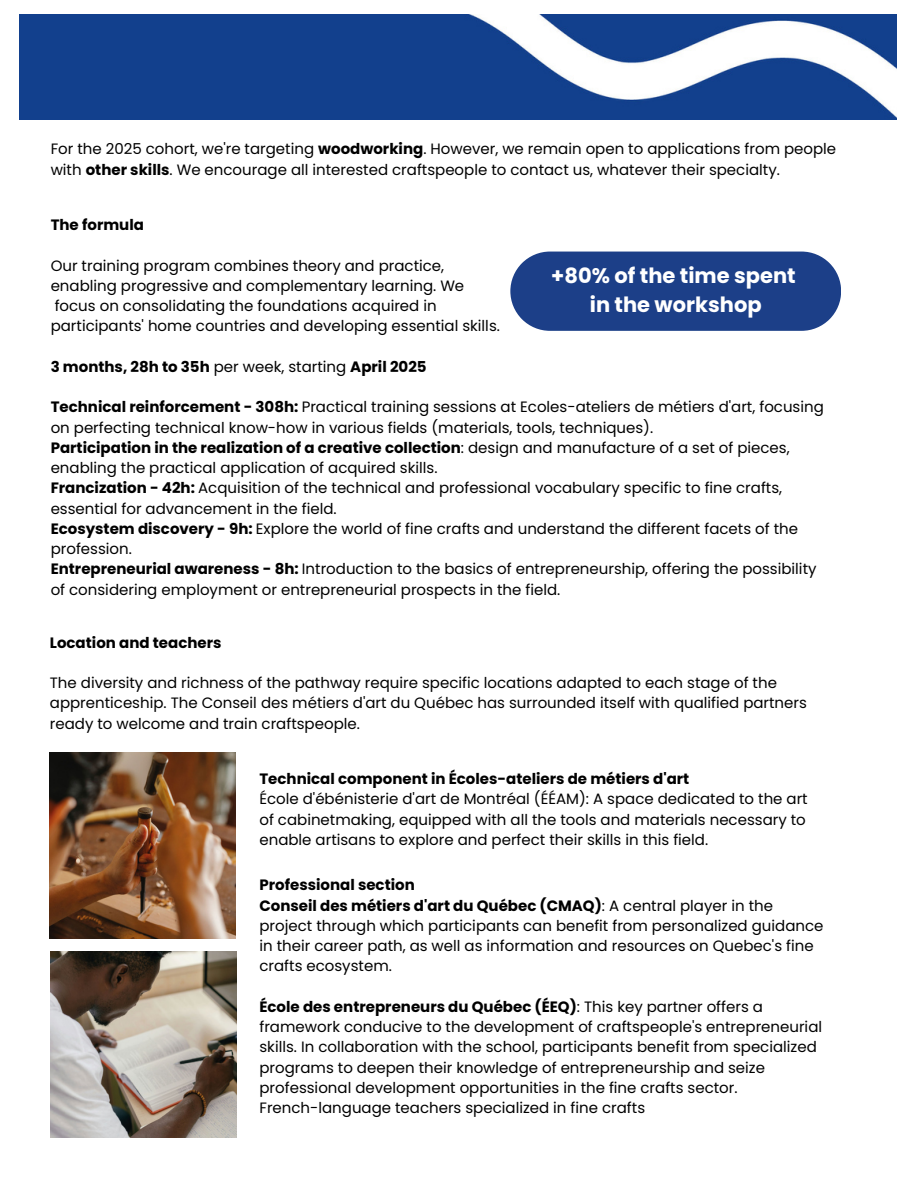
<style>
.page{position:relative;width:918px;height:1188px;background:#fff}
.page>*{position:absolute;margin:0;border:0;box-sizing:border-box;transform-origin:0 0}
.t1{font:700 21px/29.2px "Poppins";color:#fff;text-align:center}
.t2{font:15px/20.2px "Poppins";color:#000}
.t3{font:700 15px "Poppins";color:#000}
.s1{font-weight:700}
.s2{font-weight:400}
</style>
<div class="page">
<img style="left:19px;top:14px;width:878px;height:106px">
<img style="left:50px;top:753px;width:186px;height:186px">
<img style="left:51px;top:952px;width:185px;height:186px">
<div style="left:510px;top:252px;width:331px;height:79px;background:#1c3f88"></div>
<p class="t2" style="left:51px;top:139px;width:787px">For the 2025 cohort, we're targeting <span class="s1">woodworking</span>. However, we remain open to applications from people with <span class="s1">other skills</span>. We encourage all interested craftspeople to contact us, whatever their specialty.</p>
<p class="t3" style="left:51px;top:214px;width:95px">The formula</p>
<p class="t2" style="left:51px;top:255px;width:395px">Our training program combines theory and practice,</p>
<h2 class="t2" style="left:51px;top:276px;width:415px">enabling progressive and complementary learning. We</h2>
<p class="t2" style="left:55px;top:296px;width:383px">focus on consolidating the foundations acquired in</p>
<p class="t2" style="left:51px;top:316px;width:451px">participants' home countries and developing essential skills.</p>
<p class="t3" style="left:51px;top:356px;width:377px">3 months, 28h to 35h <span class="s2">per week, starting</span> April 2025</p>
<p class="t2" style="left:51px;top:397px;width:775px"><span class="s1">Technical reinforcement - 308h:</span> Practical training sessions at Ecoles-ateliers de métiers d'art, focusing on perfecting technical know-how in various fields (materials, tools, techniques).</p>
<p class="t2" style="left:51px;top:438px;width:741px"><span class="s1">Participation in the realization of a creative collection</span>: design and manufacture of a set of pieces, enabling the practical application of acquired skills.</p>
<p class="t2" style="left:51px;top:478px;width:733px"><span class="s1">Francization - 42h:</span> Acquisition of the technical and professional vocabulary specific to fine crafts, essential for advancement in the field.</p>
<p class="t2" style="left:51px;top:519px;width:749px"><span class="s1">Ecosystem discovery - 9h:</span> Explore the world of fine crafts and understand the different facets of the profession.</p>
<p class="t2" style="left:51px;top:559px;width:767px"><span class="s1">Entrepreneurial awareness - 8h:</span> Introduction to the basics of entrepreneurship, offering the possibility of considering employment or entrepreneurial prospects in the field.</p>
<p class="t1" style="left:551px;top:261px;width:246px">+80% of the time spent in the workshop</p>
<p class="t3" style="left:50px;top:632px;width:173px">Location and teachers</p>
<h1 class="t2" style="left:50px;top:673px;width:759px">The diversity and richness of the pathway require specific locations adapted to each stage of the apprenticeship. The Conseil des métiers d'art du Québec has surrounded itself with qualified partners ready to welcome and train craftspeople.</h1>
<h2 class="t3" style="left:259px;top:768px;width:431px">Technical component in Écoles-ateliers de métiers d'art</h2>
<p class="t2" style="left:259px;top:789px;width:550px">École d'ébénisterie d'art de Montréal (ÉÉAM): A space dedicated to the art of cabinetmaking, equipped with all the tools and materials necessary to enable artisans to explore and perfect their skills in this field.</p>
<p class="t3" style="left:259px;top:875px;width:157px">Professional section</p>
<p class="t2" style="left:259px;top:895px;width:566px"><span class="s1">Conseil des métiers d'art du Québec (CMAQ)</span>: A central player in the project through which participants can benefit from personalized guidance in their career path, as well as information and resources on Quebec's fine crafts ecosystem.</p>
<p class="t2" style="left:259px;top:996px;width:564px"><span class="s1">École des entrepreneurs du Québec (ÉEQ)</span>: This key partner offers a framework conducive to the development of craftspeople's entrepreneurial skills. In collaboration with the school, participants benefit from specialized programs to deepen their knowledge of entrepreneurship and seize professional development opportunities in the fine crafts sector.</p>
<p class="t2" style="left:259px;top:1098px;width:387px">French-language teachers specialized in fine crafts</p>
</div>
